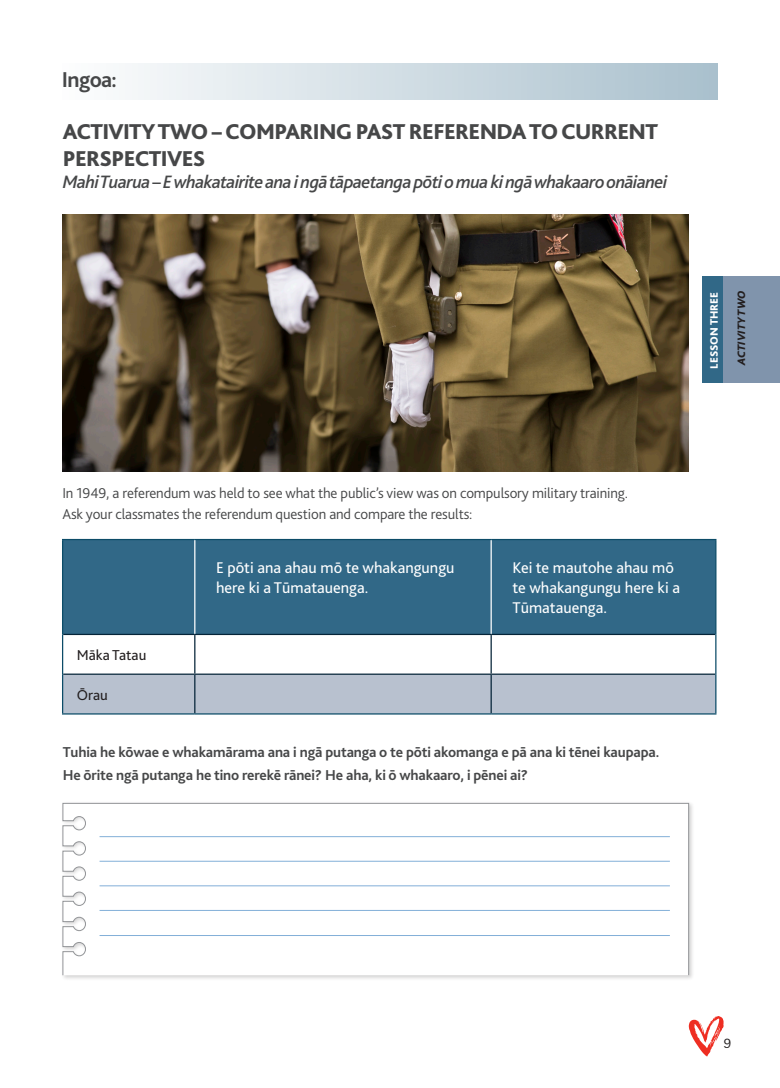
<style>
.page{position:relative;width:780px;height:1088px;background:#fff}
.page>*{position:absolute;margin:0;border:0;box-sizing:border-box;transform-origin:0 0}
.t1{font:800 22.5px/27px "Bliss";letter-spacing:-.03em;color:#464748}
.t2{font:700 22.5px "Bliss";letter-spacing:-.03em;color:#464748}
.t3{font:italic 500 18.75px "Bliss";letter-spacing:-.03em;color:#464748}
.t4{font:16.25px/20px "Bliss";color:#fff}
.Body{font:300 15px "Bliss";letter-spacing:-.01em;color:#464748}
.Body-2{font:700 15px/22.5px "Bliss";letter-spacing:-.01em;color:#464748}
.t5{font:15px "Bliss";color:#231f20}
.t6{font:15px "National";color:#231f20}
.t7{font:800 11.25px "Bliss";color:#fff}
.t8{font:italic 800 11.25px "Bliss";color:#231f20}
</style>
<div class="page">
<svg style="left:688px;top:1016px;width:35px;height:40px"></svg>
<img style="left:63px;top:214px;width:625px;height:258px">
<div style="left:61px;top:801px;width:633px;height:180px;background:#231f20;opacity:.2"></div>
<svg style="left:63px;top:803px;width:626px;height:172px"></svg>
<div style="left:702px;top:276px;width:29px;height:107px;background:#316887"></div>
<div style="left:723px;top:276px;width:57px;height:107px;background:#8094ac"></div>
<div style="left:62px;top:63px;width:655px;height:36px;background:linear-gradient(to right,#fdfefe,#a9c0cd)"></div>
<div style="left:63px;top:540px;width:652px;height:94px;background:#316887"></div>
<div style="left:63px;top:675px;width:652px;height:38px;background:#b8c1cf"></div>
<hr style="left:63px;top:634px;width:132px;height:1px;background:#052438">
<hr style="left:195px;top:634px;width:296px;height:1px;background:#052438">
<hr style="left:194px;top:635px;width:1px;height:38px;background:#052438">
<hr style="left:491px;top:634px;width:224px;height:1px;background:#052438">
<hr style="left:490px;top:635px;width:2px;height:38px;background:#052438">
<hr style="left:63px;top:673px;width:132px;height:2px;background:#052438">
<hr style="left:195px;top:673px;width:296px;height:2px;background:#052438">
<hr style="left:194px;top:675px;width:1px;height:38px;background:#052438">
<hr style="left:491px;top:673px;width:224px;height:2px;background:#052438">
<hr style="left:490px;top:675px;width:2px;height:38px;background:#052438">
<hr style="left:62px;top:539px;width:133px;height:1px;background:#0c4c68">
<hr style="left:62px;top:540px;width:1px;height:94px;background:#0c4c68">
<hr style="left:195px;top:539px;width:296px;height:1px;background:#0c4c68">
<hr style="left:491px;top:539px;width:225px;height:1px;background:#0c4c68">
<hr style="left:715px;top:540px;width:1px;height:94px;background:#0c4c68">
<hr style="left:62px;top:634px;width:1px;height:40px;background:#0c4c68">
<hr style="left:715px;top:634px;width:1px;height:40px;background:#0c4c68">
<hr style="left:62px;top:674px;width:1px;height:39px;background:#0c4c68">
<hr style="left:715px;top:674px;width:1px;height:39px;background:#0c4c68">
<hr style="left:62px;top:713px;width:133px;height:1px;background:#0c4c68">
<hr style="left:195px;top:713px;width:296px;height:1px;background:#0c4c68">
<hr style="left:491px;top:713px;width:225px;height:1px;background:#0c4c68">
<hr style="left:194px;top:540px;width:1px;height:94px;background:#fff">
<hr style="left:490px;top:540px;width:2px;height:94px;background:#fff">
<h3 class="t2" style="left:62px;top:65px;width:56px">Ingoa:</h3>
<h3 class="t1" style="left:63px;top:118px;width:597px">ACTIVITY TWO – COMPARING PAST REFERENDA TO CURRENT<br>PERSPECTIVES</h3>
<h3 class="t3" style="left:63px;top:170px;width:606px">Mahi Tuarua – E whakatairite ana i ngā tāpaetanga pōti o mua ki ngā whakaaro onāianei</h3>
<p class="t7" style="left:707px;top:369px;width:78px;rotate:-90deg">LESSON THREE</p>
<p class="t8" style="left:734px;top:365px;width:76px;rotate:-90deg">ACTIVITY TWO</p>
<p class="Body" style="left:62px;top:483px;width:567px">In 1949, a referendum was held to see what the public’s view was on compulsory military training.</p>
<p class="Body" style="left:62px;top:504px;width:411px">Ask your classmates the referendum question and compare the results:</p>
<p class="t4" style="left:216px;top:558px;width:240px">E pōti ana ahau mō te whakangungu here ki a Tūmatauenga.</p>
<p class="t4" style="left:512px;top:558px;width:169px">Kei te mautohe ahau mō te whakangungu here ki a<br>Tūmatauenga.</p>
<p class="t5" style="left:77px;top:646px;width:71px">Māka Tatau</p>
<p class="t5" style="left:77px;top:685px;width:33px">Ōrau</p>
<p class="Body-2" style="left:63px;top:741px;width:598px">Tuhia he kōwae e whakamārama ana i ngā putanga o te pōti akomanga e pā ana ki tēnei kaupapa.<br>He ōrite ngā putanga he tino rerekē rānei? He aha, ki ō whakaaro, i pēnei ai?</p>
<p class="t6" style="left:723px;top:1032px;width:9px">9</p>
</div>
